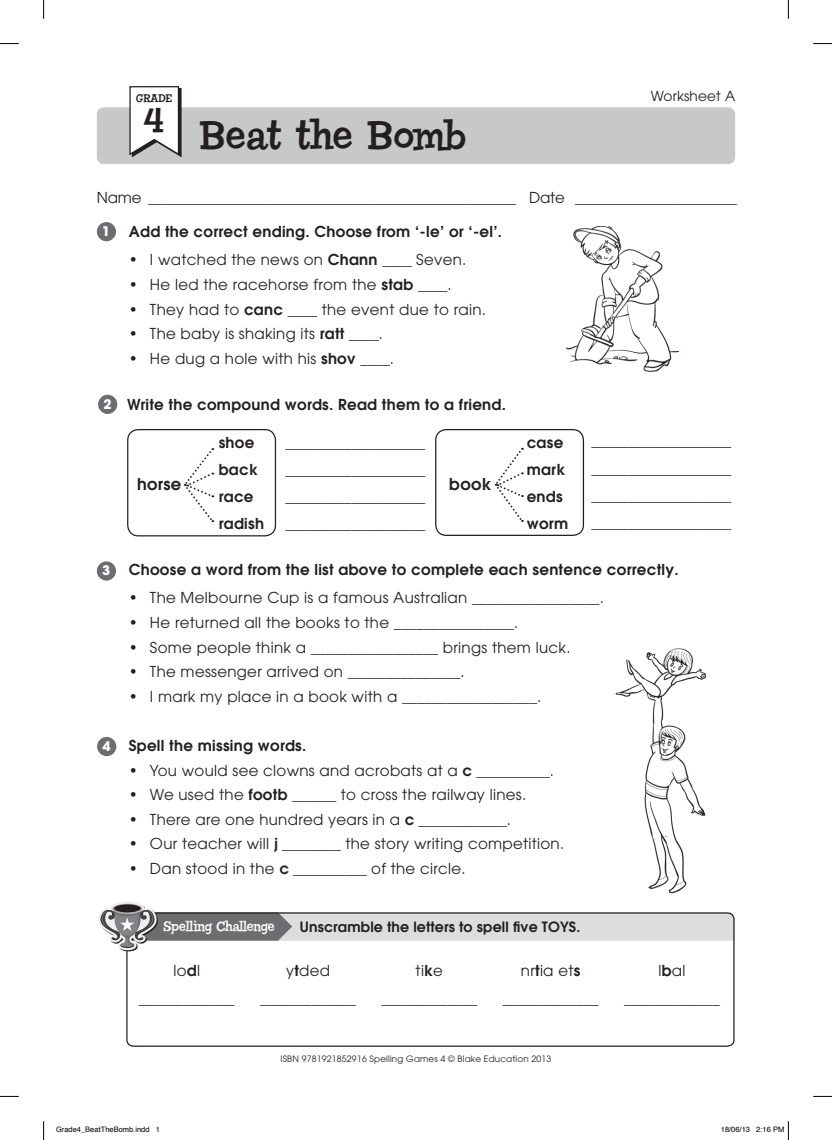
<style>
.page{position:relative;width:832px;height:1140px;background:#fff}
.page>*{position:absolute;margin:0;border:0;box-sizing:border-box;transform-origin:0 0}
.t1{font:40px "Chowderhead";letter-spacing:.02em;color:#231f20}
.t2{font:35px "Chowderhead";color:#231f20}
.t3{font:600 16.25px "Avant Garde";letter-spacing:.02em;color:#231f20}
.t4{font:15px/27.1px "Avant Garde";letter-spacing:.02em;color:#231f20;text-align:center}
.t5{font:600 15px/27.1px "Avant Garde";letter-spacing:.02em;color:#231f20}
.t6{font:15px "Avant Garde";letter-spacing:-.01em;color:#231f20}
.t7{font:600 14.12px "Avant Garde";letter-spacing:.01em;color:#231f20}
.t8{font:13.75px "Chowderhead";color:#fff}
.t9{font:13.75px "Avant Garde";letter-spacing:.01em;color:#231f20}
.t10{font:700 13.12px "Avant Garde";color:#fff}
.t11{font:11.25px "Chowderhead";color:#231f20}
.t12{font:8.75px "Avant Garde";letter-spacing:.02em;color:#231f20}
.t13{font:7.5px "Helvetica";color:#000}
.s1{font-weight:600}
</style>
<div class="page">
<div style="left:97px;top:107px;width:637px;height:57px;background:#c7c8ca;border-radius:7px"></div>
<svg style="left:129px;top:86px;width:53px;height:72px"></svg>
<div style="left:97px;top:222px;width:19px;height:19px;background:#6c6d70;border-radius:50%"></div>
<div style="left:98px;top:395px;width:19px;height:19px;background:#6c6d70;border-radius:50%"></div>
<div style="left:97px;top:561px;width:19px;height:19px;background:#6c6d70;border-radius:50%"></div>
<div style="left:97px;top:737px;width:19px;height:19px;background:#6c6d70;border-radius:50%"></div>
<div style="left:127px;top:429px;width:149px;height:107px;border:1px solid #231f20;border-radius:11px"></div>
<svg style="left:183px;top:448px;width:31px;height:74px"></svg>
<div style="left:435px;top:429px;width:149px;height:107px;border:1px solid #231f20;border-radius:11px"></div>
<svg style="left:494px;top:448px;width:29px;height:74px"></svg>
<svg style="left:126px;top:951px;width:608px;height:96px"></svg>
<svg style="left:98px;top:902px;width:636px;height:49px"></svg>
<img style="left:566px;top:227px;width:114px;height:145px">
<img style="left:615px;top:648px;width:90px;height:246px">
<svg style="left:0;top:43px;width:19px;height:1px"></svg>
<svg style="left:813px;top:43px;width:18px;height:1px"></svg>
<svg style="left:0;top:1095px;width:19px;height:2px"></svg>
<svg style="left:813px;top:1095px;width:18px;height:2px"></svg>
<svg style="left:43px;top:0;width:1px;height:19px"></svg>
<svg style="left:43px;top:1121px;width:1px;height:18px"></svg>
<svg style="left:787px;top:0;width:1px;height:19px"></svg>
<svg style="left:787px;top:1121px;width:1px;height:18px"></svg>
<p class="t11" style="left:136px;top:92px;width:38px">Grade</p>
<h2 class="t2" style="left:144px;top:100px;width:22px">4</h2>
<h1 class="t1" style="left:199px;top:112px;width:268px">Beat the Bomb</h1>
<p class="t9" style="left:650px;top:88px;width:86px">Worksheet A</p>
<p class="t6" style="left:97px;top:189px;width:641px">Name __________________________________________________ Date ______________________</p>
<p class="t10" style="left:102px;top:223px;width:10px">1</p>
<p class="t5" style="left:129px;top:218px;width:375px">Add the correct ending. Choose from ‘-le’ or ‘-el’.</p>
<p class="t4" style="left:129px;top:246px;width:339px">• I watched the news on <span class="s1">Chann</span> ____ Seven.</p>
<p class="t4" style="left:129px;top:271px;width:324px">• He led the racehorse from the <span class="s1">stab</span> ____.</p>
<p class="t4" style="left:129px;top:295px;width:358px">• They had to <span class="s1">canc</span> ____ the event due to rain.</p>
<p class="t4" style="left:129px;top:320px;width:255px">• The baby is shaking its <span class="s1">ratt</span> ____.</p>
<p class="t4" style="left:129px;top:345px;width:267px">• He dug a hole with his <span class="s1">shov</span> ____.</p>
<p class="t10" style="left:103px;top:395px;width:10px">2</p>
<p class="t5" style="left:127px;top:391px;width:380px">Write the compound words. Read them to a friend.</p>
<p class="t5" style="left:219px;top:429px;width:47px">shoe back race radish</p>
<p class="t4" style="left:591px;top:427px;width:141px;text-align:justify">___________________ ___________________ ___________________ ___________________</p>
<p class="t5" style="left:526px;top:428px;width:43px">case mark ends worm</p>
<p class="t4" style="left:285px;top:428px;width:141px;text-align:justify">___________________ ___________________ ___________________ ___________________</p>
<p class="t3" style="left:449px;top:473px;width:43px">book</p>
<p class="t3" style="left:137px;top:473px;width:46px">horse</p>
<p class="t10" style="left:102px;top:562px;width:10px">3</p>
<p class="t5" style="left:129px;top:556px;width:551px">Choose a word from the list above to complete each sentence correctly.</p>
<p class="t4" style="left:129px;top:584px;width:476px">• The Melbourne Cup is a famous Australian _________________.</p>
<p class="t4" style="left:129px;top:609px;width:391px">• He returned all the books to the ________________.</p>
<p class="t4" style="left:129px;top:633px;width:443px">• Some people think a _________________ brings them luck.</p>
<p class="t4" style="left:129px;top:658px;width:337px">• The messenger arrived on _______________.</p>
<p class="t4" style="left:129px;top:682px;width:414px">• I mark my place in a book with a __________________.</p>
<p class="t10" style="left:103px;top:737px;width:10px">4</p>
<p class="t5" style="left:129px;top:731px;width:179px">Spell the missing words.</p>
<p class="t4" style="left:129px;top:756px;width:426px">• You would see clowns and acrobats at a <span class="s1">c</span> __________.</p>
<p class="t4" style="left:129px;top:781px;width:399px">• We used the <span class="s1">footb</span> ______ to cross the railway lines.</p>
<p class="t4" style="left:129px;top:805px;width:384px">• There are one hundred years in a <span class="s1">c</span> ____________.</p>
<p class="t4" style="left:129px;top:830px;width:437px">• Our teacher will <span class="s1">j</span> ________ the story writing competition.</p>
<p class="t4" style="left:129px;top:855px;width:338px">• Dan stood in the <span class="s1">c</span> __________ of the circle.</p>
<p class="t8" style="left:163px;top:918px;width:113px">Spelling Challenge</p>
<p class="t7" style="left:300px;top:917px;width:282px">Unscramble the letters to spell five TOYS.</p>
<p class="t4" style="left:139px;top:956px;width:97px;line-height:28.4px">lo<span class="s1">d</span>l _____________</p>
<p class="t4" style="left:260px;top:956px;width:97px;line-height:28.4px">y<span class="s1">t</span>ded _____________</p>
<p class="t4" style="left:381px;top:956px;width:97px;line-height:28.4px">ti<span class="s1">k</span>e _____________</p>
<p class="t4" style="left:502px;top:956px;width:97px;line-height:28.4px">nr<span class="s1">t</span>ia et<span class="s1">s </span>_____________</p>
<p class="t4" style="left:623px;top:956px;width:97px;line-height:28.4px">l<span class="s1">b</span>al _____________</p>
<p class="t12" style="left:280px;top:1054px;width:272px">ISBN 9781921852916 Spelling Games 4 © Blake Education 2013</p>
<p class="t13" style="left:56px;top:1124px;width:105px">Grade4_BeatTheBomb.indd 1</p>
<p class="t13" style="left:720px;top:1124px;width:65px">18/06/13 2:16 PM</p>
</div>
